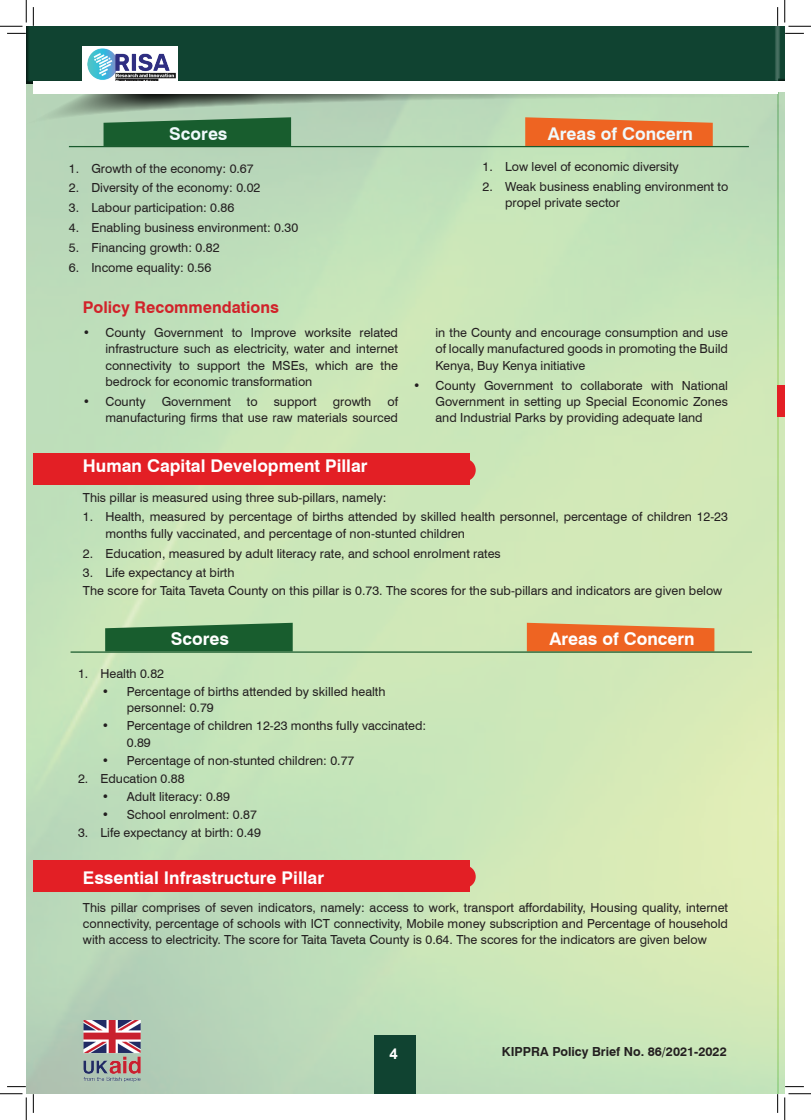
<style>
.page{position:relative;width:811px;height:1120px;background:#fff}
.page>*{position:absolute;margin:0;border:0;box-sizing:border-box;transform-origin:0 0}
.t1{font:700 17.5px "Swiss 721 BT";color:#fff}
.t2{font:700 17.5px "Swiss 721 BT";color:#f0f9fb}
.t3{font:700 16.25px "Swiss 721 BT";color:#d1232a}
.t4{font:700 15px "Arial";color:#fff}
.t5{font:12.5px/16.2px "Swiss 721 BT";color:#231f20}
.t6{font:700 12.5px "Swiss 721 BT";color:#231f20}
</style>
<div class="page">
<img style="left:26px;top:128px;width:759px;height:965px">
<svg style="left:778px;top:92px;width:7px;height:36px"></svg>
<div style="left:777px;top:26px;width:8px;height:58px;background:#231f20;opacity:.75"></div>
<svg style="left:26px;top:85px;width:752px;height:44px;background:#aac6a9"></svg>
<div style="left:26px;top:26px;width:752px;height:59px;background:#104331"></div>
<div style="left:33px;top:83px;width:744px;height:11px;background:#fff"></div>
<div style="left:374px;top:1034px;width:41px;height:59px;background:#104331"></div>
<img style="left:83px;top:1019px;width:58px;height:66px">
<div style="left:83px;top:46px;width:95px;height:41px;background:#fff"></div>
<img style="left:87px;top:48px;width:89px;height:33px">
<div style="left:777px;top:82px;width:8px;height:10px;background:#fff"></div>
<div style="left:33px;top:82px;width:744px;height:10px;background:#fff"></div>
<svg style="left:105px;top:622px;width:188px;height:29px;background:#2e6e3f"></svg>
<svg style="left:527px;top:622px;width:187px;height:29px;background:#ea7434"></svg>
<hr style="left:71px;top:651px;width:681px;height:1px;background:#195a2d">
<div style="left:777px;top:385px;width:8px;height:31px;background:#e31f25"></div>
<div style="left:33px;top:454px;width:436px;height:31px;background:#e31f25"></div>
<div style="left:454px;top:459px;width:22px;height:22px;background:#e31f25;border-radius:50%"></div>
<div style="left:33px;top:860px;width:436px;height:31px;background:#e31f25"></div>
<div style="left:454px;top:865px;width:22px;height:22px;background:#e31f25;border-radius:50%"></div>
<svg style="left:104px;top:117px;width:187px;height:29px;background:#28693c"></svg>
<svg style="left:525px;top:117px;width:188px;height:29px;background:#e87132"></svg>
<hr style="left:69px;top:146px;width:680px;height:1px;background:#195a2d">
<svg style="left:7px;top:33px;width:19px;height:1px"></svg>
<svg style="left:785px;top:33px;width:19px;height:1px"></svg>
<svg style="left:33px;top:7px;width:1px;height:19px"></svg>
<svg style="left:33px;top:1093px;width:1px;height:19px"></svg>
<svg style="left:777px;top:7px;width:1px;height:19px"></svg>
<svg style="left:777px;top:1093px;width:1px;height:19px"></svg>
<svg style="left:0;top:0;width:27px;height:27px"></svg>
<svg style="left:0;top:1093px;width:27px;height:26px"></svg>
<svg style="left:784px;top:0;width:27px;height:27px"></svg>
<svg style="left:784px;top:1093px;width:27px;height:26px"></svg>
<h1 class="t2" style="left:169px;top:123px;width:60px">Scores</h1>
<h1 class="t2" style="left:548px;top:123px;width:147px">Areas of Concern</h1>
<p class="t5" style="left:482px;top:158px;width:198px">1. Low level of economic diversity</p>
<p class="t5" style="left:505px;top:177px;width:225px;text-indent:-22px">2. Weak business enabling environment to propel private sector</p>
<p class="t5" style="left:69px;top:159px;width:186px">1. Growth of the economy: 0.67</p>
<p class="t5" style="left:69px;top:179px;width:193px">2. Diversity of the economy: 0.02</p>
<p class="t5" style="left:69px;top:199px;width:167px">3. Labour participation: 0.86</p>
<p class="t5" style="left:69px;top:219px;width:231px">4. Enabling business environment: 0.30</p>
<p class="t5" style="left:69px;top:239px;width:152px">5. Financing growth: 0.82</p>
<p class="t5" style="left:69px;top:258px;width:144px">6. Income equality: 0.56</p>
<h2 class="t3" style="left:83px;top:297px;width:197px">Policy Recommendations</h2>
<p class="t5" style="left:105px;top:324px;width:294px;text-align:justify;text-indent:-22px">• County Government to Improve worksite related infrastructure such as electricity, water and internet connectivity to support the MSEs, which are the bedrock for economic transformation</p>
<p class="t5" style="left:83px;top:392px;width:64px">• County</p>
<p class="t5" style="left:162px;top:392px;width:71px">Government</p>
<p class="t5" style="left:247px;top:392px;width:12px">to</p>
<p class="t5" style="left:274px;top:392px;width:45px">support</p>
<p class="t5" style="left:333px;top:392px;width:40px">growth</p>
<p class="t5" style="left:105px;top:392px;width:294px;text-align:right">of<br>manufacturing firms that use raw materials sourced</p>
<p class="t5" style="left:435px;top:324px;width:294px;text-align:justify">in the County and encourage consumption and use of locally manufactured goods in promoting the Build Kenya, Buy Kenya initiative</p>
<p class="t5" style="left:435px;top:376px;width:294px;text-align:justify;text-indent:-22px">• County Government to collaborate with National Government in setting up Special Economic Zones and Industrial Parks by providing adequate land</p>
<h1 class="t1" style="left:83px;top:455px;width:286px">Human Capital Development Pillar</h1>
<p class="t5" style="left:83px;top:488px;width:305px">This pillar is measured using three sub-pillars, namely:</p>
<p class="t5" style="left:105px;top:508px;width:624px;text-indent:-22px">1. Health, measured by percentage of births attended by skilled health personnel, percentage of children 12-23 months fully vaccinated, and percentage of non-stunted children</p>
<p class="t5" style="left:83px;top:544px;width:419px">2. Education, measured by adult literacy rate, and school enrolment rates</p>
<p class="t5" style="left:83px;top:563px;width:641px;line-height:18px">3. Life expectancy at birth<br>The score for Taita Taveta County on this pillar is 0.73. The scores for the sub-pillars and indicators are given below</p>
<h1 class="t1" style="left:171px;top:628px;width:60px">Scores</h1>
<h1 class="t1" style="left:549px;top:628px;width:147px">Areas of Concern</h1>
<p class="t5" style="left:78px;top:664px;width:88px">1. Health 0.82</p>
<p class="t5" style="left:127px;top:682px;width:260px;text-indent:-25px">• Percentage of births attended by skilled health personnel: 0.79</p>
<p class="t5" style="left:127px;top:717px;width:301px;text-indent:-25px">• Percentage of children 12-23 months fully vaccinated:<br>0.89</p>
<p class="t5" style="left:102px;top:751px;width:254px">• Percentage of non-stunted children: 0.77</p>
<p class="t5" style="left:78px;top:769px;width:108px">2. Education 0.88</p>
<p class="t5" style="left:102px;top:787px;width:130px">• Adult literacy: 0.89</p>
<p class="t5" style="left:102px;top:805px;width:157px">• School enrolment: 0.87</p>
<p class="t5" style="left:78px;top:823px;width:184px">3. Life expectancy at birth: 0.49</p>
<h1 class="t1" style="left:83px;top:866px;width:243px">Essential Infrastructure Pillar</h1>
<p class="t5" style="left:83px;top:898px;width:646px;text-align:justify">This pillar comprises of seven indicators, namely: access to work, transport affordability, Housing quality, internet connectivity, percentage of schools with ICT connectivity, Mobile money subscription and Percentage of household with access to electricity. The score for Taita Taveta County is 0.64. The scores for the indicators are given below</p>
<p class="t4" style="left:389px;top:1043px;width:10px">4</p>
<p class="t6" style="left:502px;top:1043px;width:226px">KIPPRA Policy Brief No. 86/2021-2022</p>
</div>
